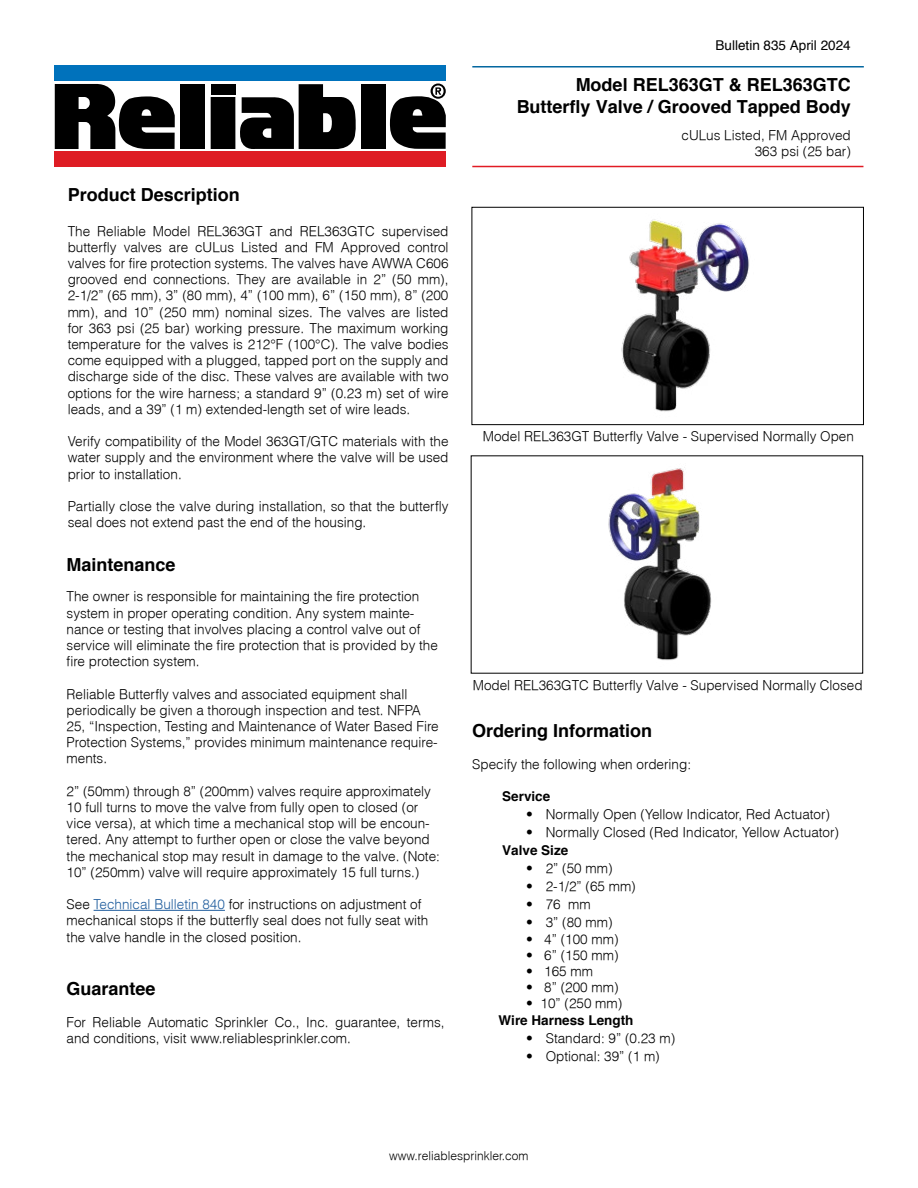
<style>
.page{position:relative;width:918px;height:1188px;background:#fff}
.page>*{position:absolute;margin:0;border:0;box-sizing:border-box;transform-origin:0 0}
.t1{font:700 18px/21.6px "Helvetica";color:#000;text-align:right}
.t2{font:300 13.5px/16.2px "Helvetica";color:#000}
.t3{font:700 13.5px "Helvetica";color:#000}
.t4{font:13.5px "Helvetica";color:#000}
.t5{font:300 12px "Helvetica";color:#000}
.s1{color:#215e9e}
</style>
<div class="page">
<div style="left:472px;top:207px;width:392px;height:218px;border:1px solid #000"></div>
<hr style="left:472px;top:66px;width:392px;height:2px;background:#0467a0">
<hr style="left:472px;top:166px;width:391px;height:1px;background:#e11b24">
<svg style="left:55px;top:83px;width:120px;height:66px"></svg>
<div style="left:180px;top:84px;width:25px;height:65px;background:#000"></div>
<div style="left:211px;top:97px;width:24px;height:52px;background:#000"></div>
<div style="left:211px;top:84px;width:24px;height:10px;background:#000"></div>
<div style="left:361px;top:84px;width:25px;height:65px;background:#000"></div>
<svg style="left:240px;top:84px;width:116px;height:66px"></svg>
<svg style="left:390px;top:84px;width:56px;height:65px"></svg>
<div style="left:55px;top:152px;width:391px;height:15px;background:#de1c24"></div>
<div style="left:55px;top:66px;width:391px;height:15px;background:#0072bc"></div>
<hr style="left:94px;top:910px;width:131px;height:1px;background:#215e9e">
<img style="left:621px;top:219px;width:129px;height:193px">
<img style="left:585px;top:455px;width:161px;height:206px">
<p class="t4" style="left:716px;top:37px;width:137px">Bulletin 835 April 2024</p>
<h1 class="t1" style="left:517px;top:74px;width:336px">Model REL363GT &amp; REL363GTC<br>Butterfly Valve / Grooved Tapped Body</h1>
<h1 class="t1" style="left:68px;top:184px;width:174px">Product Description</h1>
<p class="t2" style="left:68px;top:222px;width:382px;text-align:justify">The Reliable Model REL363GT and REL363GTC supervised butterfly valves are cULus Listed and FM Approved control valves for fire protection systems. The valves have AWWA C606 grooved end connections. They are available in 2” (50 mm), 2-1/2” (65 mm), 3” (80 mm), 4” (100 mm), 6” (150 mm), 8” (200 mm), and 10” (250 mm) nominal sizes. The valves are listed for 363 psi (25 bar) working pressure. The maximum working temperature for the valves is 212°F (100°C). The valve bodies come equipped with a plugged, tapped port on the supply and discharge side of the disc. These valves are available with two options for the wire harness; a standard 9” (0.23 m) set of wire leads, and a 39” (1 m) extended-length set of wire leads.</p>
<p class="t2" style="left:68px;top:433px;width:382px;text-align:justify">Verify compatibility of the Model 363GT/GTC materials with the water supply and the environment where the valve will be used prior to installation.</p>
<p class="t2" style="left:68px;top:498px;width:382px">Partially close the valve during installation, so that the butterfly seal does not extend past the end of the housing.</p>
<h1 class="t1" style="left:67px;top:553px;width:111px">Maintenance</h1>
<p class="t2" style="left:67px;top:588px;width:373px">The owner is responsible for maintaining the fire protection system in proper operating condition. Any system mainte&shy;nance or testing that involves placing a control valve out of service will eliminate the fire protection that is provided by the fire protection system.</p>
<p class="t2" style="left:67px;top:685px;width:374px">Reliable Butterfly valves and associated equipment shall periodically be given a thorough inspection and test. NFPA 25, “Inspection, Testing and Maintenance of Water Based Fire Protection Systems,” provides minimum maintenance require&shy;ments.</p>
<p class="t2" style="left:67px;top:782px;width:375px">2” (50mm) through 8” (200mm) valves require approximately 10 full turns to move the valve from fully open to closed (or vice versa), at which time a mechanical stop will be encoun&shy;tered. Any attempt to further open or close the valve beyond the mechanical stop may result in damage to the valve. (Note:<br>10” (250mm) valve will require approximately 15 full turns.)</p>
<p class="t2" style="left:67px;top:896px;width:363px">See <span class="s1">Technical Bulletin 840</span> for instructions on adjustment of mechanical stops if the butterfly seal does not fully seat with the valve handle in the closed position.</p>
<h1 class="t1" style="left:67px;top:977px;width:91px">Guarantee</h1>
<p class="t2" style="left:67px;top:1014px;width:380px">For Reliable Automatic Sprinkler Co., Inc. guarantee, terms, and conditions, visit www.reliablesprinkler.com.</p>
<p class="t2" style="left:682px;top:126px;width:171px;text-align:right">cULus Listed, FM Approved<br>363 psi (25 bar)</p>
<p class="t2" style="left:483px;top:428px;width:373px">Model REL363GT Butterfly Valve - Supervised Normally Open</p>
<p class="t2" style="left:473px;top:677px;width:391px">Model REL363GTC Butterfly Valve - Supervised Normally Closed</p>
<h1 class="t1" style="left:472px;top:719px;width:182px">Ordering Information</h1>
<p class="t2" style="left:472px;top:756px;width:220px">Specify the following when ordering:</p>
<p class="t3" style="left:502px;top:788px;width:50px">Service</p>
<p class="t2" style="left:526px;top:806px;width:305px">• Normally Open (Yellow Indicator, Red Actuator)</p>
<p class="t2" style="left:526px;top:824px;width:314px">• Normally Closed (Red Indicator, Yellow Actuator)</p>
<p class="t3" style="left:502px;top:842px;width:68px">Valve Size</p>
<p class="t2" style="left:526px;top:860px;width:88px">• 2” (50 mm)</p>
<p class="t2" style="left:526px;top:878px;width:111px">• 2-1/2” (65 mm)</p>
<p class="t2" style="left:526px;top:896px;width:66px">• 76 mm</p>
<p class="t2" style="left:526px;top:914px;width:88px">• 3” (80 mm)</p>
<p class="t2" style="left:526px;top:930px;width:94px">• 4” (100 mm)</p>
<p class="t2" style="left:526px;top:946px;width:94px">• 6” (150 mm)</p>
<p class="t2" style="left:526px;top:963px;width:68px">• 165 mm</p>
<p class="t2" style="left:526px;top:979px;width:94px">• 8” (200 mm)</p>
<p class="t2" style="left:526px;top:995px;width:98px">• 10” (250 mm)</p>
<p class="t3" style="left:499px;top:1011px;width:137px">Wire Harness Length</p>
<p class="t2" style="left:526px;top:1029px;width:151px">• Standard: 9” (0.23 m)</p>
<p class="t2" style="left:526px;top:1047px;width:135px">• Optional: 39” (1 m)</p>
<p class="t5" style="left:389px;top:1148px;width:141px">www.reliablesprinkler.com</p>
</div>
